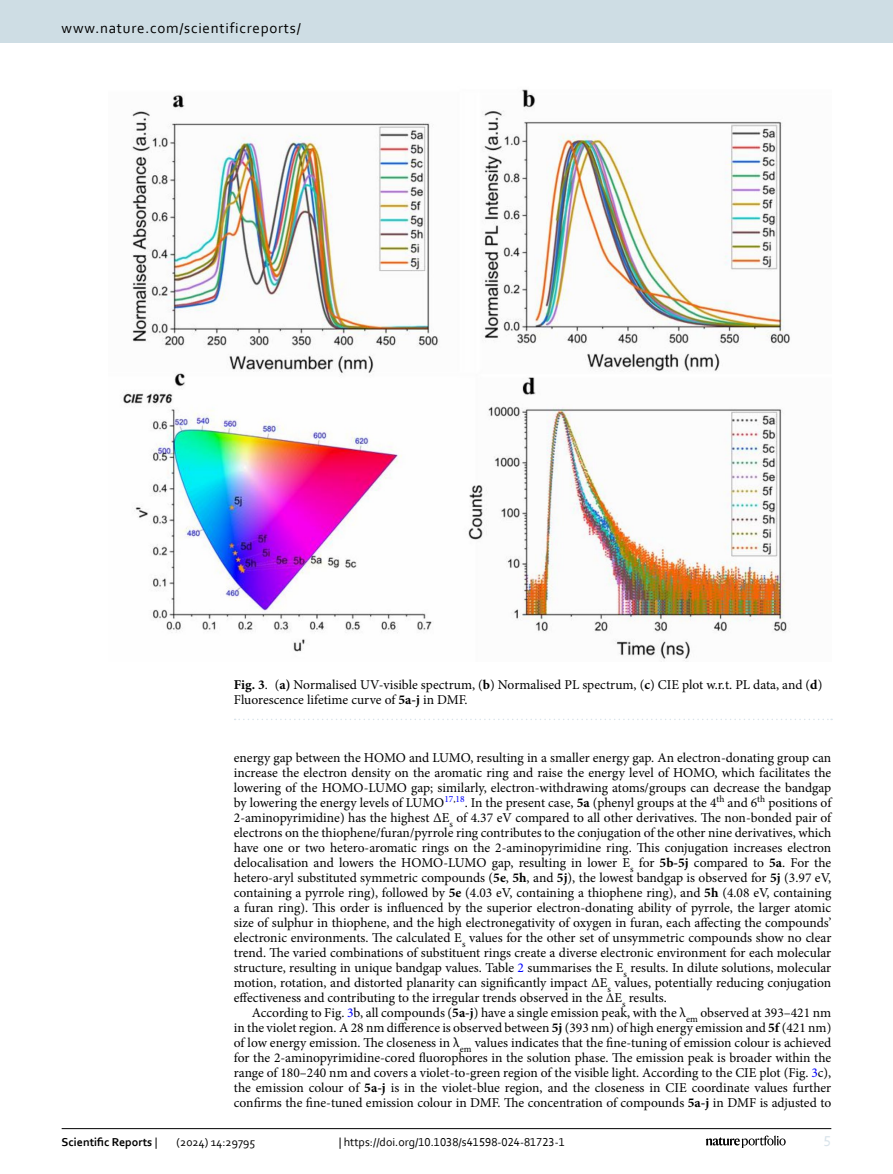
<style>
.page{position:relative;width:893px;height:1174px;background:#fff}
.page>*{position:absolute;margin:0;border:0;box-sizing:border-box;transform-origin:0 0}
.t1{font:15px "Corbel";letter-spacing:.05em;color:#000}
.t2{font:15px "Corbel";color:#d9e4eb}
.t3{font:13.5px/15px "Minion Pro";color:#000;text-align:justify}
.t4{font:12px "Corbel";color:#000}
.t5{font:700 12px "Corbel";color:#000}
.s1{font-weight:700}
.s2{color:#00f}
.s3{font-weight:400}
</style>
<div class="page">
<img style="left:123px;top:89px;width:667px;height:572px">
<svg style="left:235px;top:718px;width:597px;height:2px"></svg>
<hr style="left:62px;top:1128px;width:769px;height:1px;background:#000">
<svg style="left:706px;top:1135px;width:80px;height:12px"></svg>
<div style="left:0;top:0;width:893px;height:43px;background:#cedde4"></div>
<p class="t1" style="left:62px;top:18px;width:241px">www.nature.com/scientificreports/</p>
<p class="t3" style="left:234px;top:677px;width:590px"><span class="s1">Fig. 3</span>. (<span class="s1">a)</span> Normalised UV-visible spectrum, (<span class="s1">b</span>) Normalised PL spectrum, (<span class="s1">c</span>) CIE plot w.r.t. PL data, and (<span class="s1">d</span>)<br>Fluorescence lifetime curve of <span class="s1">5a-j</span> in DMF.</p>
<p class="t3" style="left:234px;top:750px;width:599px">energy gap between the HOMO and LUMO, resulting in a smaller energy gap. An electron-donating group can increase the electron density on the aromatic ring and raise the energy level of HOMO, which facilitates the lowering of the HOMO-LUMO gap; similarly, electron-withdrawing atoms/groups can decrease the bandgap by lowering the energy levels of LUMO<sup>17</sup><sup>,</sup><sup>18</sup>. In the present case, <span class="s1">5a</span> (phenyl groups at the 4<sup>th</sup> and 6<sup>th</sup> positions of 2-aminopyrimidine) has the highest ΔE<sub>s</sub> of 4.37 eV compared to all other derivatives. The non-bonded pair of electrons on the thiophene/furan/pyrrole ring contributes to the conjugation of the other nine derivatives, which have one or two hetero-aromatic rings on the 2-aminopyrimidine ring. This conjugation increases electron delocalisation and lowers the HOMO-LUMO gap, resulting in lower E<sub>s</sub> for <span class="s1">5b-5j</span> compared to <span class="s1">5a</span>. For the hetero-aryl substituted symmetric compounds (<span class="s1">5e</span>, <span class="s1">5h</span>, and <span class="s1">5j</span>), the lowest bandgap is observed for <span class="s1">5j</span> (3.97 eV, containing a pyrrole ring), followed by <span class="s1">5e</span> (4.03 eV, containing a thiophene ring), and <span class="s1">5h</span> (4.08 eV, containing a furan ring). This order is influenced by the superior electron-donating ability of pyrrole, the larger atomic size of sulphur in thiophene, and the high electronegativity of oxygen in furan, each affecting the compounds’ electronic environments. The calculated E<sub>s</sub> values for the other set of unsymmetric compounds show no clear trend. The varied combinations of substituent rings create a diverse electronic environment for each molecular structure, resulting in unique bandgap values. Table <span class="s2">2</span> summarises the E<sub>s</sub> results. In dilute solutions, molecular motion, rotation, and distorted planarity can significantly impact ΔE<sub>s</sub> values, potentially reducing conjugation effectiveness and contributing to the irregular trends observed in the ΔE<sub>s</sub> results.</p>
<p class="t3" style="left:234px;top:1005px;width:599px;text-indent:18px">According to Fig. <span class="s2">3</span>b, all compounds (<span class="s1">5a-j</span>) have a single emission peak, with the λ<sub>em</sub> observed at 393–421 nm in the violet region. A 28 nm difference is observed between <span class="s1">5j</span> (393 nm) of high energy emission and <span class="s1">5f</span> (421 nm) of low energy emission. The closeness in λ<sub>em</sub> values indicates that the fine-tuning of emission colour is achieved for the 2-aminopyrimidine-cored fluorophores in the solution phase. The emission peak is broader within the range of 180–240 nm and covers a violet-to-green region of the visible light. According to the CIE plot (Fig. <span class="s2">3</span>c), the emission colour of <span class="s1">5a-j</span> is in the violet-blue region, and the closeness in CIE coordinate values further confirms the fine-tuned emission colour in DMF. The concentration of compounds <span class="s1">5a-j</span> in DMF is adjusted to</p>
<p class="t5" style="left:62px;top:1134px;width:97px">Scientific Reports <span class="s3">|</span></p>
<p class="t4" style="left:177px;top:1134px;width:80px">(2024) 14:29795</p>
<p class="t4" style="left:339px;top:1134px;width:228px">| https://doi.org/10.1038/s41598-024-81723-1</p>
<p class="t2" style="left:824px;top:1132px;width:9px">5</p>
</div>
